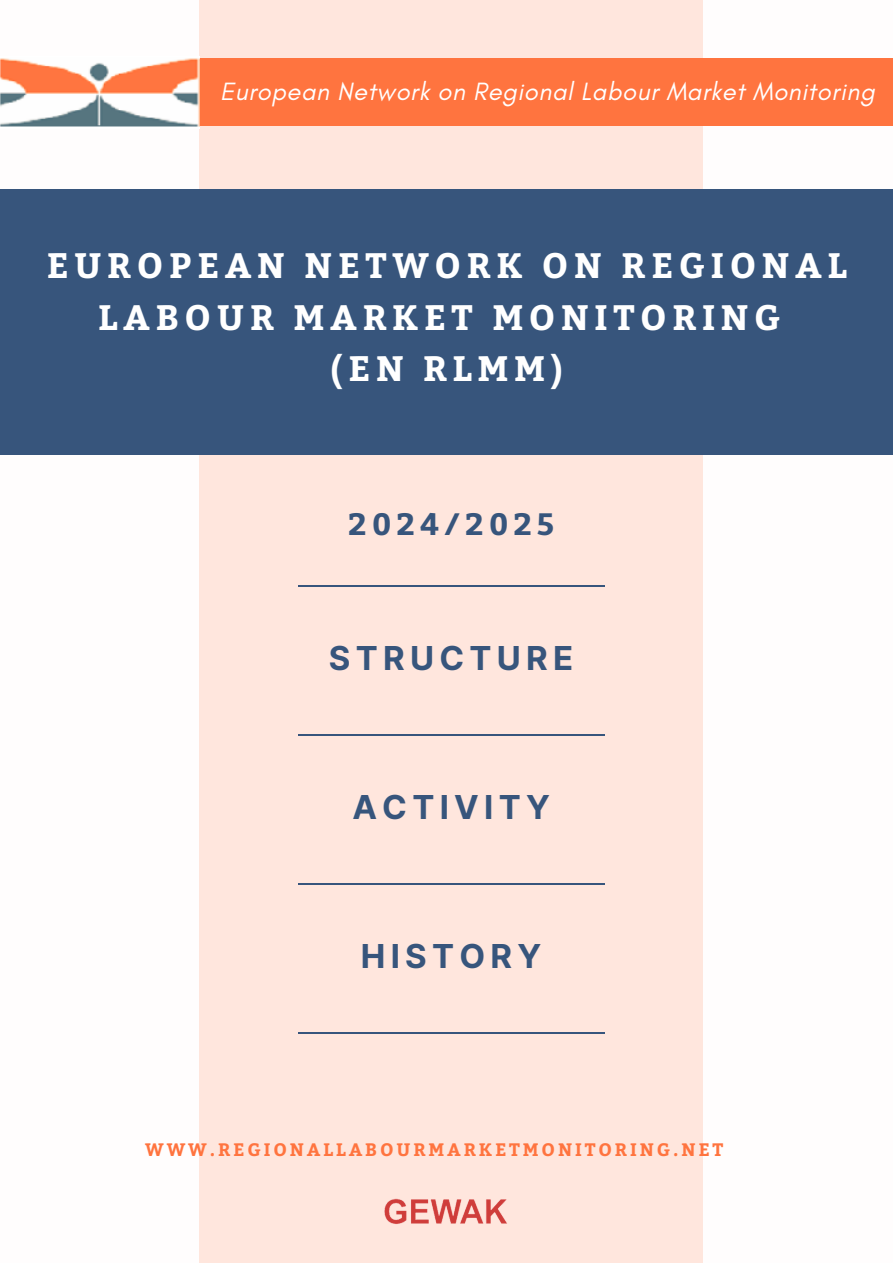
<style>
.page{position:relative;width:893px;height:1263px;background:#fff}
.page>*{position:absolute;margin:0;border:0;box-sizing:border-box;transform-origin:0 0}
.t1{font:700 35.25px/51.8px "Bitter";letter-spacing:.16em;color:#fff;text-align:center}
.t2{font:700 33px "Inter";letter-spacing:.16em;color:#37557c}
.t3{font:700 30.75px "Bitter";letter-spacing:.16em;color:#37557c}
.t4{font:italic 25.5px "Glacial Indifference";letter-spacing:.025em;color:#fff}
.t5{font:700 18px "Bitter";letter-spacing:.16em;color:#ff743f}
</style>
<div class="page">
<div style="left:200px;top:0;width:502px;height:1263px;background:#ffe6dd"></div>
<div style="left:0;top:190px;width:893px;height:264px;background:#37557c"></div>
<hr style="left:298px;top:585px;width:306px;height:2px;background:#37557c">
<hr style="left:298px;top:734px;width:306px;height:2px;background:#37557c">
<hr style="left:298px;top:1032px;width:306px;height:2px;background:#37557c">
<div style="left:0;top:58px;width:893px;height:68px;background:#ff743f"></div>
<img style="left:0;top:58px;width:200px;height:69px">
<img style="left:384px;top:1198px;width:123px;height:26px">
<hr style="left:298px;top:883px;width:306px;height:2px;background:#37557c">
<h2 class="t4" style="left:220px;top:76px;width:656px">European Network on Regional Labour Market Monitoring</h2>
<p class="t1" style="left:46px;top:237px;width:802px">EUROPEAN NETWORK ON REGIONAL<br>LABOUR MARKET MONITORING<br>(EN RLMM)</p>
<h1 class="t3" style="left:348px;top:501px;width:208px">2024/2025</h1>
<p class="t2" style="left:329px;top:638px;width:246px">STRUCTURE</p>
<p class="t2" style="left:352px;top:787px;width:199px">ACTIVITY</p>
<h1 class="t2" style="left:361px;top:936px;width:182px">HISTORY</h1>
<h1 class="t5" style="left:145px;top:1136px;width:579px">WWW.REGIONALLABOURMARKETMONITORING.NET</h1>
</div>
